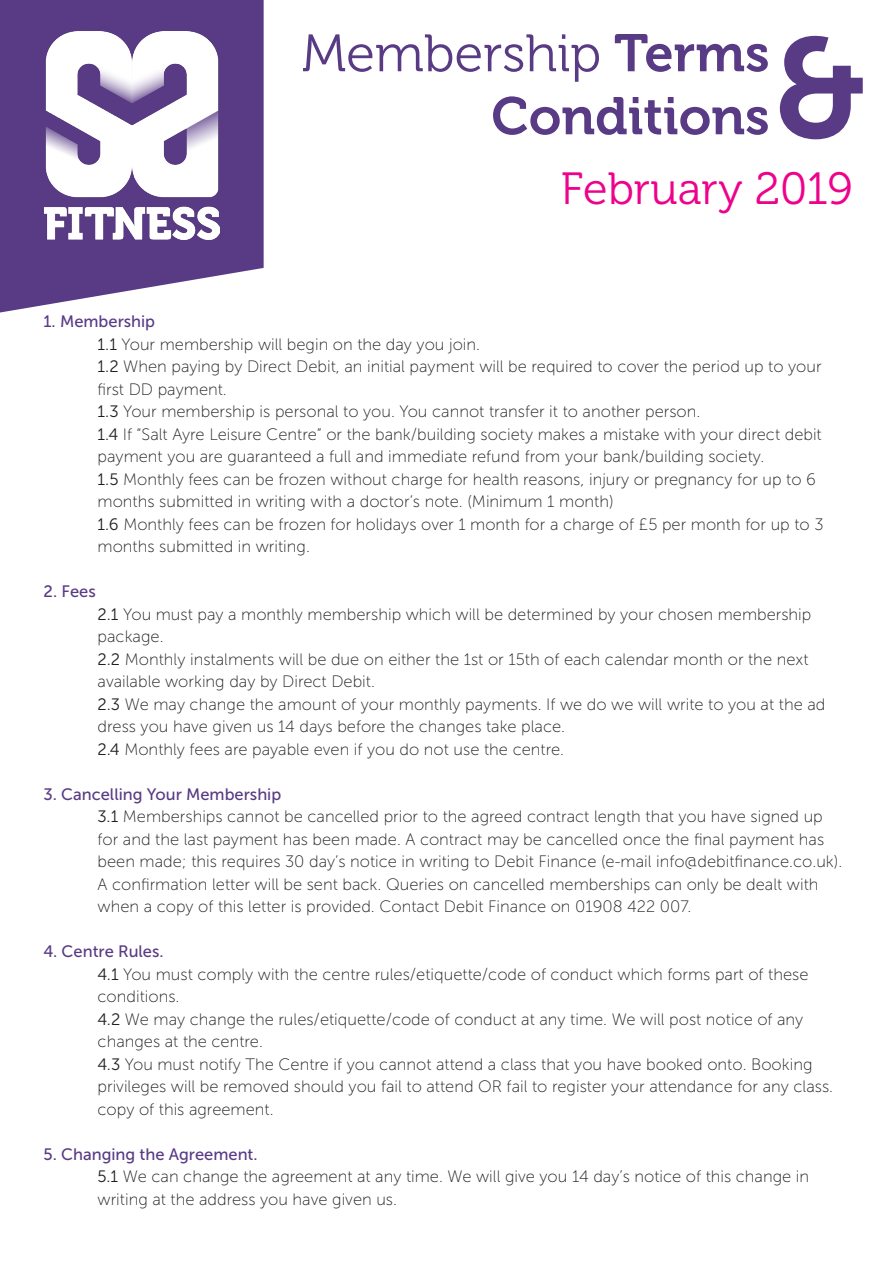
<style>
.page{position:relative;width:893px;height:1263px;background:#fff}
.page>*{position:absolute;margin:0;border:0;box-sizing:border-box;transform-origin:0 0}
.t1{font:141px "Museo 700";color:#593b85}
.t2{font:52.5px/63px "Museo 700";color:#593b85;text-align:right}
.t3{font:45px "Museo 300";color:#ed028c}
.t4{font:16.5px/22.5px "Museo Sans 100";color:#231f20}
.t5{font:16.5px "Museo Sans 500";color:#593b85}
.s1{font-family:"Museo 300"}
.s2{font-family:"Museo Sans 300"}
</style>
<div class="page">
<svg style="left:0;top:0;width:264px;height:312px;background:#6d5394"></svg>
<img style="left:44px;top:32px;width:175px;height:207px">
<p class="t2" style="left:302px;top:22px;width:469px"><span class="s1">Membership</span> Terms<br>Conditions</p>
<p class="t1" style="left:774px;top:10px;width:93px">&amp;</p>
<p class="t3" style="left:561px;top:164px;width:293px">February 2019</p>
<p class="t5" style="left:44px;top:312px;width:113px">1. Membership</p>
<p class="t4" style="left:98px;top:333px;width:726px"><span class="s2">1.1</span> Your membership will begin on the day you join.<br><span class="s2">1.2</span> When paying by Direct Debit, an initial payment will be required to cover the period up to your first DD payment.</p>
<p class="t4" style="left:98px;top:400px;width:604px"><span class="s2">1.3</span> Your membership is personal to you. You cannot transfer it to another person.</p>
<p class="t4" style="left:98px;top:423px;width:726px"><span class="s2">1.4</span> If “Salt Ayre Leisure Centre” or the bank/building society makes a mistake with your direct debit payment you are guaranteed a full and immediate refund from your bank/building society.</p>
<p class="t4" style="left:98px;top:468px;width:720px"><span class="s2">1.5</span> Monthly fees can be frozen without charge for health reasons, injury or pregnancy for up to 6 months submitted in writing with a doctor’s note. (Minimum 1 month)</p>
<p class="t4" style="left:98px;top:513px;width:727px"><span class="s2">1.6</span> Monthly fees can be frozen for holidays over 1 month for a charge of £5 per month for up to 3 months submitted in writing.</p>
<p class="t5" style="left:44px;top:582px;width:54px">2. Fees</p>
<p class="t4" style="left:98px;top:603px;width:715px"><span class="s2">2.1</span> You must pay a monthly membership which will be determined by your chosen membership package.</p>
<p class="t4" style="left:98px;top:648px;width:712px"><span class="s2">2.2</span> Monthly instalments will be due on either the 1st or 15th of each calendar month or the next available working day by Direct Debit.</p>
<p class="t4" style="left:98px;top:693px;width:729px"><span class="s2">2.3</span> We may change the amount of your monthly payments. If we do we will write to you at the ad dress you have given us 14 days before the changes take place.</p>
<p class="t4" style="left:98px;top:738px;width:468px"><span class="s2">2.4</span> Monthly fees are payable even if you do not use the centre.</p>
<p class="t5" style="left:44px;top:785px;width:239px">3. Cancelling Your Membership</p>
<p class="t4" style="left:98px;top:805px;width:746px"><span class="s2">3.1</span> Memberships cannot be cancelled prior to the agreed contract length that you have signed up for and the last payment has been made. A contract may be cancelled once the final payment has been made; this requires 30 day’s notice in writing to Debit Finance (e-mail info@debitfinance.co.uk).</p>
<p class="t4" style="left:98px;top:873px;width:722px">A confirmation letter will be sent back. Queries on cancelled memberships can only be dealt with when a copy of this letter is provided. Contact Debit Finance on 01908 422 007.</p>
<p class="t5" style="left:44px;top:942px;width:122px">4. Centre Rules.</p>
<p class="t4" style="left:98px;top:963px;width:712px"><span class="s2">4.1</span> You must comply with the centre rules/etiquette/code of conduct which forms part of these conditions.</p>
<p class="t4" style="left:98px;top:1008px;width:707px"><span class="s2">4.2</span> We may change the rules/etiquette/code of conduct at any time. We will post notice of any changes at the centre.</p>
<p class="t4" style="left:98px;top:1053px;width:737px"><span class="s2">4.3</span> You must notify The Centre if you cannot attend a class that you have booked onto. Booking privileges will be removed should you fail to attend OR fail to register your attendance for any class.</p>
<p class="t4" style="left:98px;top:1098px;width:178px">copy of this agreement.</p>
<p class="t5" style="left:44px;top:1145px;width:216px">5. Changing the Agreement.</p>
<p class="t4" style="left:98px;top:1165px;width:713px"><span class="s2">5.1</span> We can change the agreement at any time. We will give you 14 day’s notice of this change in writing at the address you have given us.</p>
</div>
